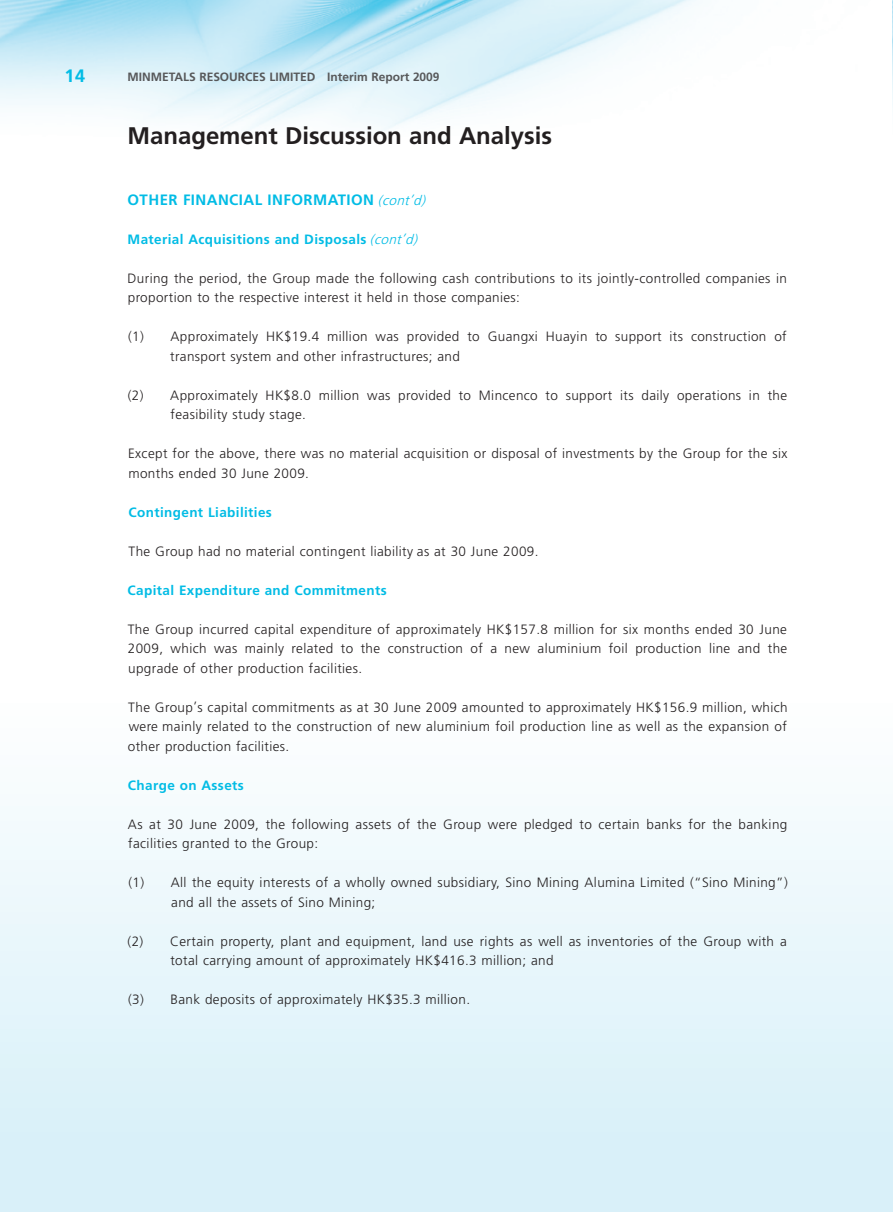
<style>
.page{position:relative;width:893px;height:1212px;background:#fff}
.page>*{position:absolute;margin:0;border:0;box-sizing:border-box;transform-origin:0 0}
.t1{font:700 24px "Frutiger LT Std";color:#231f20}
.t2{font:700 18px "Frutiger LT Std";color:#02bce5}
.t3{font:700 15px "Frutiger LT Std";letter-spacing:.03em;color:#02bce5}
.t4{font:300 13.5px/19.5px "Frutiger LT Std";letter-spacing:.03em;color:#231f20}
.t5{font:700 13.5px "Frutiger LT Std";letter-spacing:.03em;color:#02bce5}
.t6{font:700 12px "Frutiger LT Std";color:#57585a}
.s1{font-weight:300;font-style:italic;font-size:13.5px}
.s2{font-weight:300;font-style:italic}
</style>
<div class="page">
<img style="left:0;top:0;width:893px;height:131px">
<div style="left:0;top:698px;width:893px;height:514px;background:linear-gradient(to bottom,#fdfefe,#d4eff8)"></div>
<svg style="left:892px;top:698px;width:1px;height:514px"></svg>
<h2 class="t2" style="left:65px;top:65px;width:22px">14</h2>
<p class="t6" style="left:128px;top:70px;width:314px">MINMETALS RESOURCES LIMITED Interim Report 2009</p>
<h1 class="t1" style="left:128px;top:121px;width:426px">Management Discussion and Analysis</h1>
<p class="t3" style="left:128px;top:191px;width:303px">OTHER FINANCIAL INFORMATION <span class="s1">(cont’d)</span></p>
<p class="t5" style="left:128px;top:231px;width:295px">Material Acquisitions and Disposals <span class="s2">(cont’d)</span></p>
<p class="t4" style="left:128px;top:269px;width:661px">During the period, the Group made the following cash contributions to its jointly-controlled companies in proportion to the respective interest it held in those companies:</p>
<p class="t4" style="left:170px;top:327px;width:618px;text-indent:-42px">(1) Approximately HK$19.4 million was provided to Guangxi Huayin to support its construction of transport system and other infrastructures; and</p>
<p class="t4" style="left:171px;top:386px;width:618px;text-indent:-43px">(2) Approximately HK$8.0 million was provided to Mincenco to support its daily operations in the feasibility study stage.</p>
<p class="t4" style="left:128px;top:444px;width:661px">Except for the above, there was no material acquisition or disposal of investments by the Group for the six months ended 30 June 2009.</p>
<p class="t5" style="left:129px;top:504px;width:145px">Contingent Liabilities</p>
<p class="t4" style="left:129px;top:542px;width:411px">The Group had no material contingent liability as at 30 June 2009.</p>
<p class="t5" style="left:128px;top:582px;width:261px">Capital Expenditure and Commitments</p>
<p class="t4" style="left:128px;top:620px;width:661px;text-align:justify">The Group incurred capital expenditure of approximately HK$157.8 million for six months ended 30 June 2009, which was mainly related to the construction of a new aluminium foil production line and the upgrade of other production facilities.</p>
<p class="t4" style="left:128px;top:698px;width:661px;text-align:justify">The Group’s capital commitments as at 30 June 2009 amounted to approximately HK$156.9 million, which were mainly related to the construction of new aluminium foil production line as well as the expansion of other production facilities.</p>
<p class="t5" style="left:128px;top:777px;width:117px">Charge on Assets</p>
<p class="t4" style="left:128px;top:815px;width:661px">As at 30 June 2009, the following assets of the Group were pledged to certain banks for the banking facilities granted to the Group:</p>
<p class="t4" style="left:171px;top:873px;width:618px;text-indent:-43px">(1) All the equity interests of a wholly owned subsidiary, Sino Mining Alumina Limited (“Sino Mining”) and all the assets of Sino Mining;</p>
<p class="t4" style="left:170px;top:932px;width:618px;text-indent:-43px">(2) Certain property, plant and equipment, land use rights as well as inventories of the Group with a total carrying amount of approximately HK$416.3 million; and</p>
<p class="t4" style="left:128px;top:990px;width:344px">(3) Bank deposits of approximately HK$35.3 million.</p>
</div>
